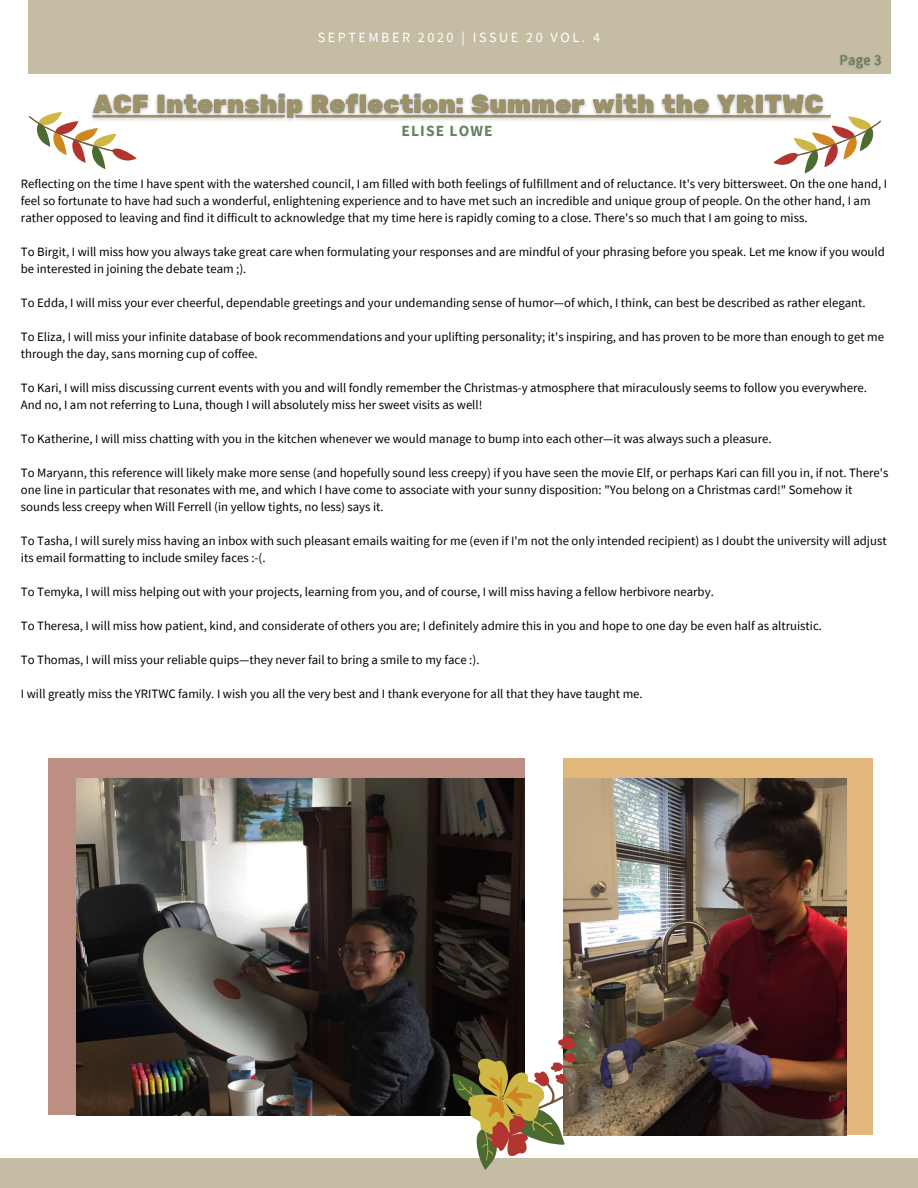
<style>
.page{position:relative;width:918px;height:1188px;background:#fff}
.page>*{position:absolute;margin:0;border:0;box-sizing:border-box;transform-origin:0 0}
.t1{font:700 15.45px "Source Sans Pro";letter-spacing:.07em;color:#628460}
.t2{font:14.1px "Source Sans Pro";letter-spacing:.18em;color:#fff}
.t3{font:12.75px/17px "Source Sans Pro";color:#000}
</style>
<div class="page">
<div style="left:28px;top:0;width:863px;height:74px;background:#c4bda4"></div>
<div style="left:0;top:1159px;width:918px;height:29px;background:#c4bda4"></div>
<div style="left:564px;top:758px;width:309px;height:377px;background:#e2b77b"></div>
<img style="left:564px;top:779px;width:282px;height:356px">
<div style="left:48px;top:758px;width:477px;height:357px;background:#bd8f82"></div>
<img style="left:77px;top:779px;width:448px;height:336px">
<svg style="left:773px;top:116px;width:108px;height:58px"></svg>
<svg style="left:29px;top:112px;width:108px;height:57px"></svg>
<svg style="left:425px;top:1033px;width:177px;height:137px"></svg>
<img style="left:840px;top:54px;width:41px;height:15px">
<img style="left:86px;top:93px;width:745px;height:33px">
<p class="t2" style="left:318px;top:28px;width:284px">SEPTEMBER 2020 | ISSUE 20 VOL. 4</p>
<p class="t1" style="left:402px;top:121px;width:92px">ELISE LOWE</p>
<p class="t3" style="left:21px;top:175px;width:868px">Reflecting on the time I have spent with the watershed council, I am filled with both feelings of fulfillment and of reluctance. It's very bittersweet. On the one hand, I feel so fortunate to have had such a wonderful, enlightening experience and to have met such an incredible and unique group of people. On the other hand, I am rather opposed to leaving and find it difficult to acknowledge that my time here is rapidly coming to a close. There's so much that I am going to miss.</p>
<p class="t3" style="left:21px;top:243px;width:865px">To Birgit, I will miss how you always take great care when formulating your responses and are mindful of your phrasing before you speak. Let me know if you would be interested in joining the debate team ;).</p>
<p class="t3" style="left:21px;top:294px;width:846px">To Edda, I will miss your ever cheerful, dependable greetings and your undemanding sense of humor—of which, I think, can best be described as rather elegant.</p>
<p class="t3" style="left:21px;top:328px;width:865px">To Eliza, I will miss your infinite database of book recommendations and your uplifting personality; it's inspiring, and has proven to be more than enough to get me through the day, sans morning cup of coffee.</p>
<p class="t3" style="left:21px;top:379px;width:848px">To Kari, I will miss discussing current events with you and will fondly remember the Christmas-y atmosphere that miraculously seems to follow you everywhere.<br>And no, I am not referring to Luna, though I will absolutely miss her sweet visits as well!</p>
<p class="t3" style="left:21px;top:430px;width:752px">To Katherine, I will miss chatting with you in the kitchen whenever we would manage to bump into each other—it was always such a pleasure.</p>
<p class="t3" style="left:21px;top:464px;width:869px">To Maryann, this reference will likely make more sense (and hopefully sound less creepy) if you have seen the movie Elf, or perhaps Kari can fill you in, if not. There's one line in particular that resonates with me, and which I have come to associate with your sunny disposition: "You belong on a Christmas card!" Somehow it sounds less creepy when Will Ferrell (in yellow tights, no less) says it.</p>
<p class="t3" style="left:21px;top:532px;width:867px">To Tasha, I will surely miss having an inbox with such pleasant emails waiting for me (even if I'm not the only intended recipient) as I doubt the university will adjust its email formatting to include smiley faces :-(.</p>
<p class="t3" style="left:21px;top:583px;width:694px">To Temyka, I will miss helping out with your projects, learning from you, and of course, I will miss having a fellow herbivore nearby.</p>
<p class="t3" style="left:21px;top:617px;width:803px">To Theresa, I will miss how patient, kind, and considerate of others you are; I definitely admire this in you and hope to one day be even half as altruistic.</p>
<p class="t3" style="left:21px;top:651px;width:460px">To Thomas, I will miss your reliable quips—they never fail to bring a smile to my face :).</p>
<p class="t3" style="left:21px;top:685px;width:623px">I will greatly miss the YRITWC family. I wish you all the very best and I thank everyone for all that they have taught me.</p>
</div>
